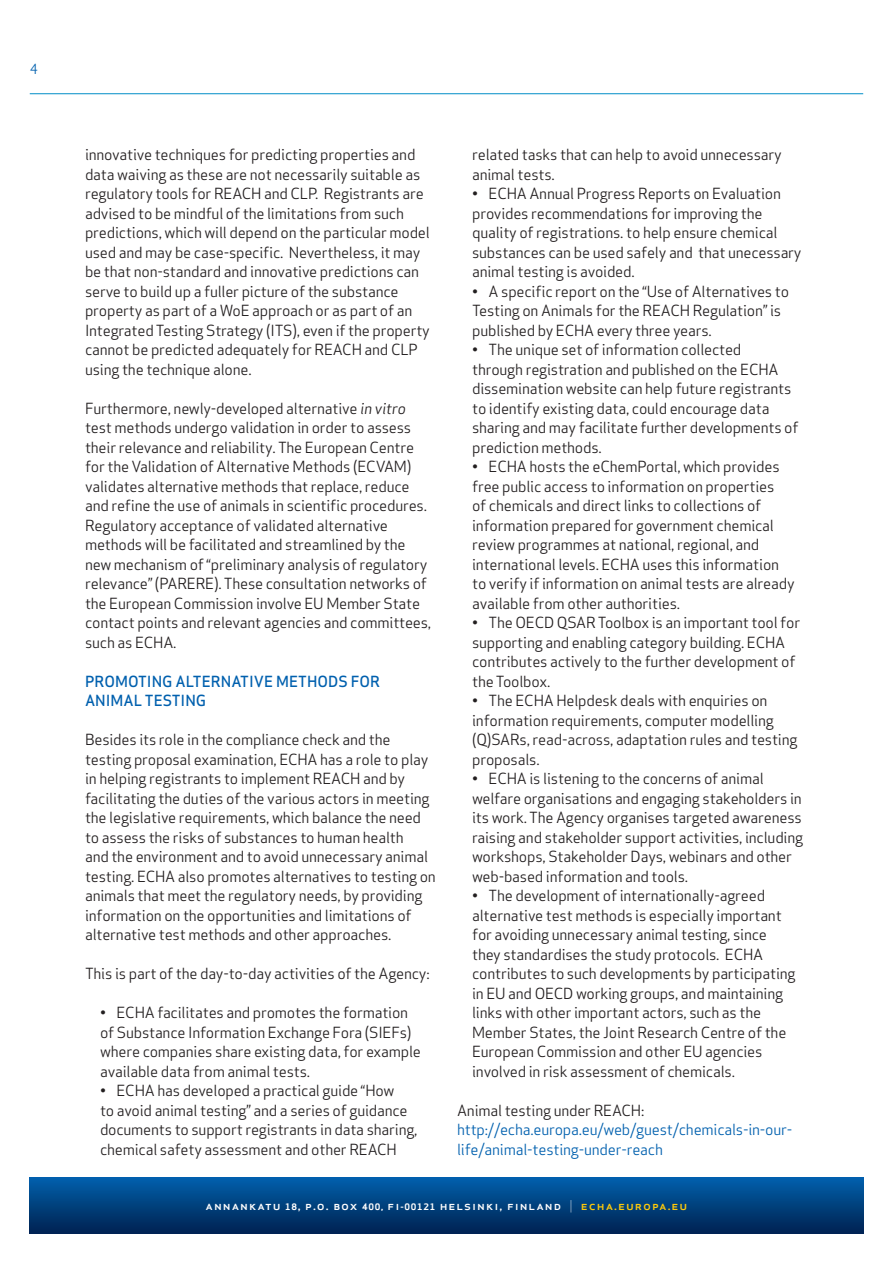
<style>
.page{position:relative;width:893px;height:1263px;background:#fff}
.page>*{position:absolute;margin:0;border:0;box-sizing:border-box;transform-origin:0 0}
.t1{font:15px/19.5px "Apex Sans";letter-spacing:-.015em;color:#231f20}
.t2{font:15px/19.5px "Apex Sans";letter-spacing:-.015em;color:#0160ae}
.t3{font:500 15px/19.5px "Apex Sans";color:#0160ae}
.t4{font:13.5px "Apex Sans";color:#0160ae}
.t5{font:500 12.15px "Apex Sans";letter-spacing:.075em;color:#fff;scale:1.08 1}
.s1{font-weight:700;font-size:8.7px}
.s2{font-weight:700;font-size:8.25px}
.s3{font-weight:300}
.s4{color:#feca0a}
</style>
<div class="page">
<svg style="left:30px;top:1178px;width:833px;height:55px;background:#00407e"></svg>
<hr style="left:30px;top:93px;width:833px;height:1px;background:#008dc7">
<p class="t4" style="left:30px;top:58px;width:10px">4</p>
<p class="t1" style="left:85px;top:144px;width:346px">innovative techniques for predicting properties and data waiving as these are not necessarily suitable as regulatory tools for REACH and CLP. Registrants are advised to be mindful of the limitations from such predictions, which will depend on the particular model used and may be case-specific. Nevertheless, it may be that non-standard and innovative predictions can serve to build up a fuller picture of the substance property as part of a WoE approach or as part of an Integrated Testing Strategy (ITS), even if the property cannot be predicted adequately for REACH and CLP using the technique alone.</p>
<p class="t1" style="left:85px;top:397px;width:348px">Furthermore, newly-developed alternative in vitro test methods undergo validation in order to assess their relevance and reliability. The European Centre for the Validation of Alternative Methods (ECVAM) validates alternative methods that replace, reduce and refine the use of animals in scientific procedures.<br>Regulatory acceptance of validated alternative methods will be facilitated and streamlined by the new mechanism of “preliminary analysis of regulatory relevance” (PARERE). These consultation networks of the European Commission involve EU Member State contact points and relevant agencies and committees, such as ECHA.</p>
<p class="t3" style="left:85px;top:670px;width:297px">Promoti ng Alternative M ethods for<br>Ani mal Testi ng</p>
<p class="t1" style="left:85px;top:729px;width:352px">Besides its role in the compliance check and the testing proposal examination, ECHA has a role to play in helping registrants to implement REACH and by facilitating the duties of the various actors in meeting the legislative requirements, which balance the need to assess the risks of substances to human health<br>and the environment and to avoid unnecessary animal testing. ECHA also promotes alternatives to testing on animals that meet the regulatory needs, by providing information on the opportunities and limitations of alternative test methods and other approaches.</p>
<p class="t1" style="left:85px;top:963px;width:346px">This is part of the day-to-day activities of the Agency:</p>
<p class="t1" style="left:100px;top:1002px;width:322px">• ECHA facilitates and promotes the formation of Substance Information Exchange Fora (SIEFs) where companies share existing data, for example available data from animal tests.</p>
<p class="t1" style="left:100px;top:1080px;width:319px">• ECHA has developed a practical guide “How<br>to avoid animal testing” and a series of guidance documents to support registrants in data sharing, chemical safety assessment and other REACH</p>
<p class="t1" style="left:472px;top:144px;width:311px">related tasks that can help to avoid unnecessary animal tests.</p>
<p class="t1" style="left:472px;top:183px;width:331px">• ECHA Annual Progress Reports on Evaluation provides recommendations for improving the quality of registrations. to help ensure chemical substances can be used safely and that unecessary animal testing is avoided.</p>
<p class="t1" style="left:472px;top:280px;width:318px">• A specific report on the “Use of Alternatives to<br>Testing on Animals for the REACH Regulation” is published by ECHA every three years.</p>
<p class="t1" style="left:472px;top:339px;width:328px">• The unique set of information collected<br>through registration and published on the ECHA dissemination website can help future registrants to identify existing data, could encourage data sharing and may facilitate further developments of prediction methods.</p>
<p class="t1" style="left:472px;top:456px;width:324px">• ECHA hosts the eChemPortal, which provides free public access to information on properties<br>of chemicals and direct links to collections of information prepared for government chemical review programmes at national, regional, and international levels. ECHA uses this information to verify if information on animal tests are already available from other authorities.</p>
<p class="t1" style="left:472px;top:612px;width:330px">• The OECD QSAR Toolbox is an important tool for supporting and enabling category building. ECHA contributes actively to the further development of the Toolbox.</p>
<p class="t1" style="left:472px;top:690px;width:327px">• The ECHA Helpdesk deals with enquiries on information requirements, computer modelling (Q)SARs, read-across, adaptation rules and testing proposals.</p>
<p class="t1" style="left:472px;top:768px;width:333px">• ECHA is listening to the concerns of animal welfare organisations and engaging stakeholders in its work. The Agency organises targeted awareness raising and stakeholder support activities, including workshops, Stakeholder Days, webinars and other web-based information and tools.</p>
<p class="t1" style="left:472px;top:885px;width:325px">• The development of internationally-agreed alternative test methods is especially important for avoiding unnecessary animal testing, since they standardises the study protocols. ECHA contributes to such developments by participating in EU and OECD working groups, and maintaining links with other important actors, such as the Member States, the Joint Research Centre of the European Commission and other EU agencies involved in risk assessment of chemicals.</p>
<p class="t1" style="left:457px;top:1099px;width:189px">Animal testing under REACH:</p>
<p class="t2" style="left:457px;top:1119px;width:337px">http://echa.europa.eu/web/guest/chemicals-in-our&shy;life/animal-testing-under-reach</p>
<p class="t5" style="left:206px;top:1195px;width:448px">annankatu <span class="s1">18</span>, p.o. box <span class="s1">400,</span> fi<span class="s2">-</span><span class="s1">00121</span> helsinki, finland <span class="s3">|</span> <span class="s4">echa.europa.eu</span></p>
</div>
